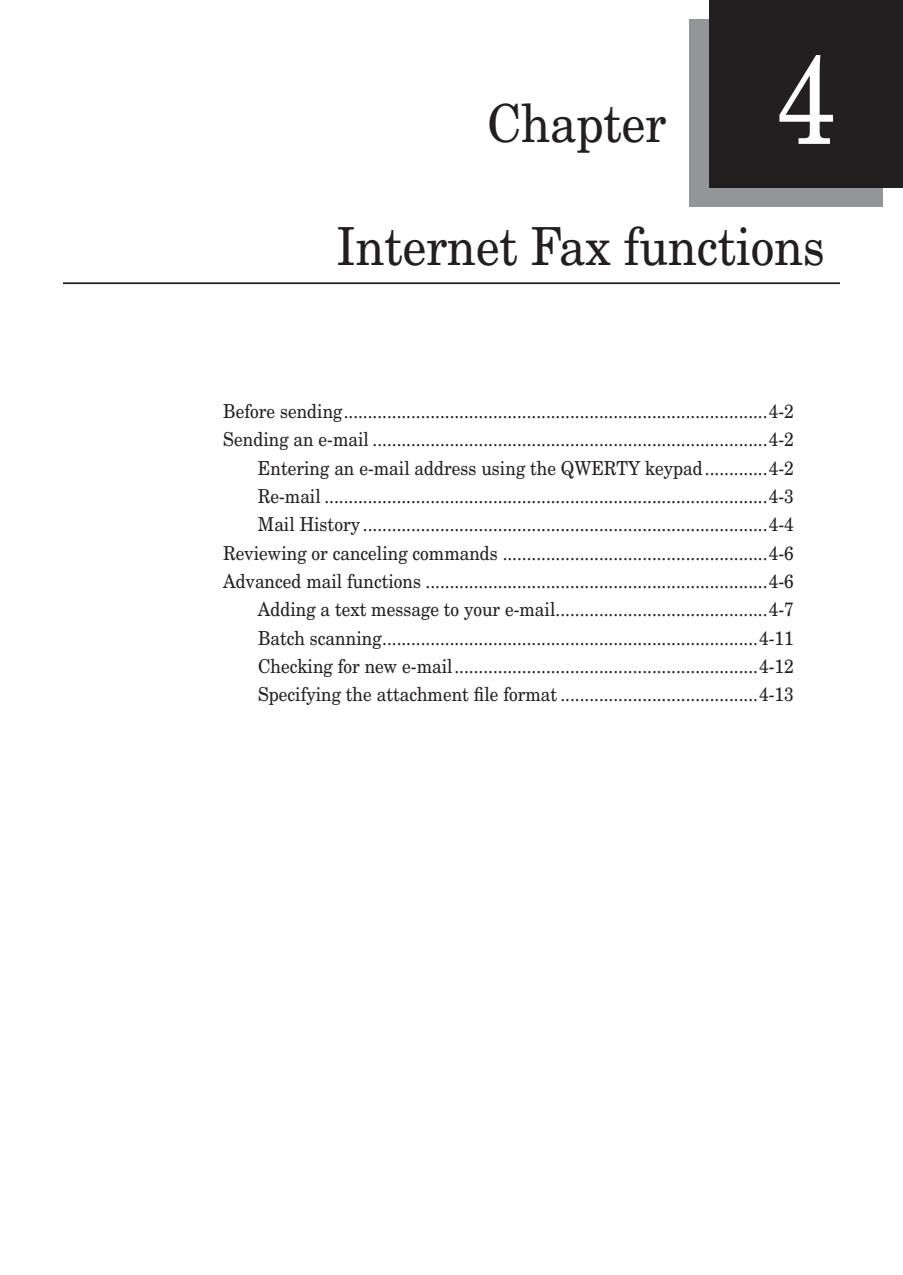
<style>
.page{position:relative;width:903px;height:1275px;background:#fff}
.page>*{position:absolute;margin:0;border:0;box-sizing:border-box;transform-origin:0 0}
.t1{font:126px "New Century Schlbk";color:#fff;scale:.85 1}
.t2{font:52.5px "New Century Schlbk";color:#231f20;scale:.9 1}
.t3{font:19.25px/28.3px "New Century Schlbk";color:#231f20;text-align:right;scale:.9 1}
</style>
<div class="page">
<div style="left:689px;top:19px;width:193px;height:188px;background:#939598"></div>
<div style="left:709px;top:0;width:194px;height:188px;background:#231f20"></div>
<hr style="left:63px;top:282px;width:777px;height:2px;background:#231f20">
<h2 class="t2" style="left:487px;top:92px;width:200px">Chapter</h2>
<h1 class="t1" style="left:776px;top:22px;width:72px">4</h1>
<h2 class="t2" style="left:337px;top:214px;width:544px">Internet Fax functions</h2>
<p class="t3" style="left:223px;top:397px;width:635px">Before sending ........................................................................................4-2<br>Sending an e-mail ..................................................................................4-2<br>Entering an e-mail address using the QWERTY keypad .............4-2<br>Re-mail ............................................................................................4-3<br>Mail History ....................................................................................4-4<br>Reviewing or canceling commands .......................................................4-6<br>Advanced mail functions .......................................................................4-6<br>Adding a text message to your e-mail ............................................4-7<br>Batch scanning ..............................................................................4-11<br>Checking for new e-mail ...............................................................4-12<br>Specifying the attachment file format .........................................4-13</p>
</div>
